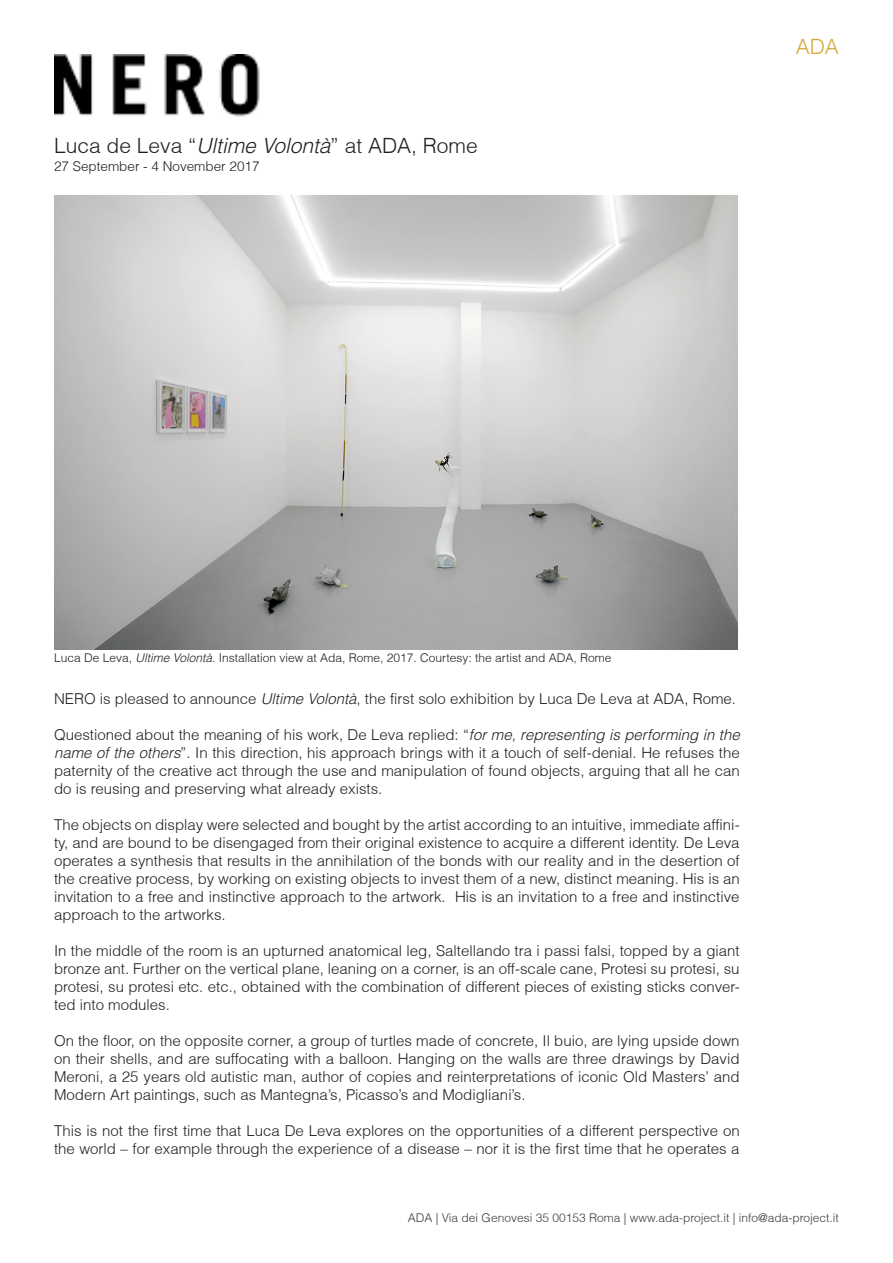
<style>
.page{position:relative;width:893px;height:1263px;background:#fff}
.page>*{position:absolute;margin:0;border:0;box-sizing:border-box;transform-origin:0 0}
.t1{font:300 21px "Helvetica";color:#231f20}
.t2{font:300 21px "Helvetica";color:#d5a736}
.t3{font:300 15px/18px "Helvetica";color:#231f20;text-align:justify}
.t4{font:300 13.5px "Helvetica";color:#231f20}
.t5{font:300 12px "Helvetica";color:#231f20}
.t6{font:300 12px "Helvetica";color:#3e3e3f}
.s1{font-style:italic}
</style>
<div class="page">
<img style="left:54px;top:54px;width:206px;height:63px">
<img style="left:54px;top:196px;width:684px;height:453px">
<p class="t1" style="left:54px;top:133px;width:425px">Luca de Leva “<span class="s1">Ultime Volontà</span>” at ADA, Rome</p>
<p class="t4" style="left:54px;top:158px;width:207px">27 September - 4 November 2017</p>
<p class="t2" style="left:796px;top:33px;width:45px">ADA</p>
<p class="t5" style="left:54px;top:651px;width:559px">Luca De Leva, <span class="s1">Ultime Volontà.</span> Installation view at Ada, Rome, 2017. Courtesy: the artist and ADA, Rome</p>
<p class="t3" style="left:54px;top:689px;width:683px">NERO is pleased to announce <span class="s1">Ultime Volontà</span>, the first solo exhibition by Luca De Leva at ADA, Rome.</p>
<p class="t3" style="left:54px;top:725px;width:687px">Questioned about the meaning of his work, De Leva replied: “<span class="s1">for me, representing is performing in the name of the others</span>”. In this direction, his approach brings with it a touch of self-denial. He refuses the paternity of the creative act through the use and manipulation of found objects, arguing that all he can do is reusing and preserving what already exists.</p>
<p class="t3" style="left:54px;top:815px;width:687px">The objects on display were selected and bought by the artist according to an intuitive, immediate affini&shy;ty, and are bound to be disengaged from their original existence to acquire a different identity. De Leva operates a synthesis that results in the annihilation of the bonds with our reality and in the desertion of the creative process, by working on existing objects to invest them of a new, distinct meaning. His is an invitation to a free and instinctive approach to the artwork. His is an invitation to a free and instinctive approach to the artworks.</p>
<p class="t3" style="left:54px;top:941px;width:687px">In the middle of the room is an upturned anatomical leg, Saltellando tra i passi falsi, topped by a giant bronze ant. Further on the vertical plane, leaning on a corner, is an off-scale cane, Protesi su protesi, su protesi, su protesi etc. etc., obtained with the combination of different pieces of existing sticks conver&shy;ted into modules.</p>
<p class="t3" style="left:54px;top:1031px;width:687px">On the floor, on the opposite corner, a group of turtles made of concrete, Il buio, are lying upside down on their shells, and are suffocating with a balloon. Hanging on the walls are three drawings by David Meroni, a 25 years old autistic man, author of copies and reinterpretations of iconic Old Masters’ and Modern Art paintings, such as Mantegna’s, Picasso’s and Modigliani’s.</p>
<p class="t3" style="left:54px;top:1121px;width:687px">This is not the first time that Luca De Leva explores on the opportunities of a different perspective on the world – for example through the experience of a disease – nor it is the first time that he operates a</p>
<p class="t6" style="left:408px;top:1210px;width:433px">ADA | Via dei Genovesi 35 00153 Roma | www.ada-project.it | info@ada-project.it</p>
</div>
